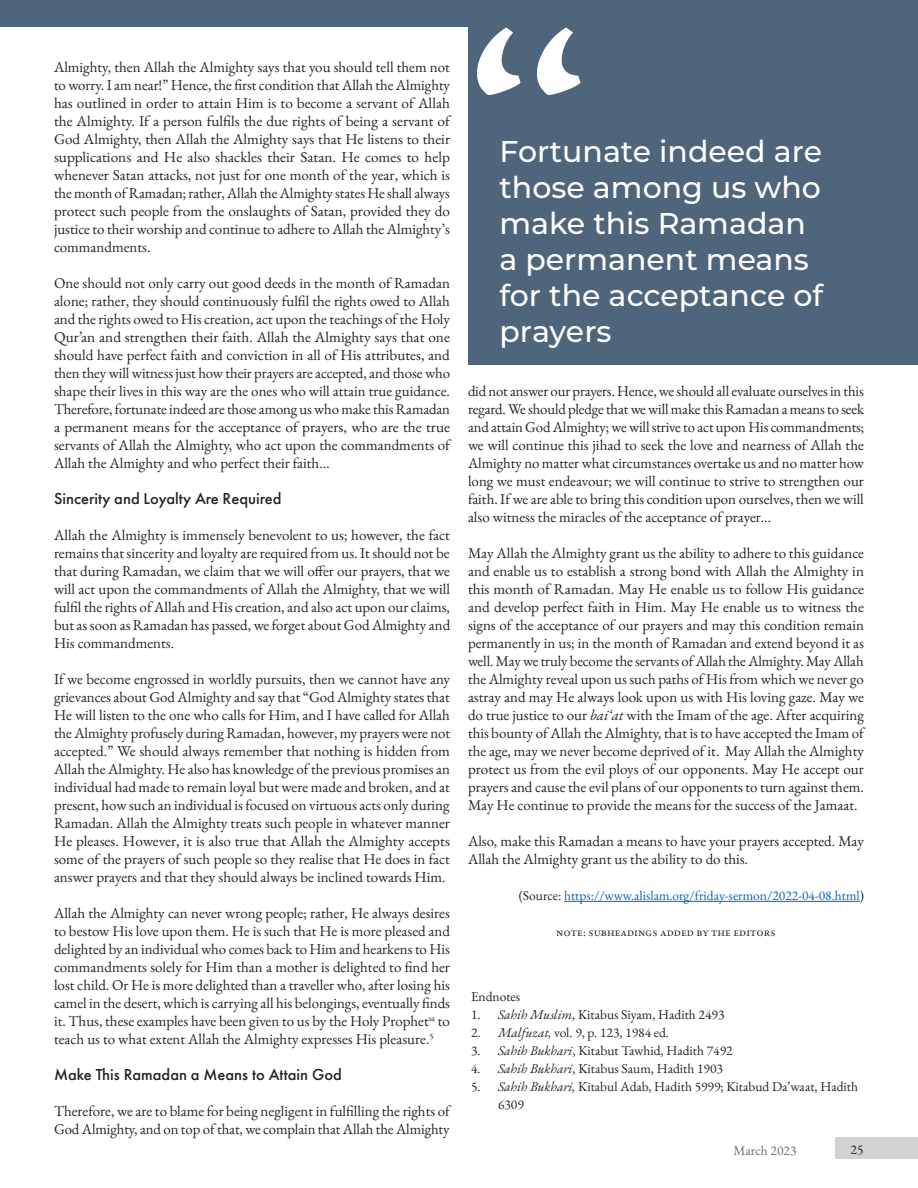
<style>
.page{position:relative;width:918px;height:1188px;background:#fff}
.page>*{position:absolute;margin:0;border:0;box-sizing:border-box;transform-origin:0 0}
.long_quotes{font:500 30px/36px "Montserrat";color:#fff}
.Normal__Web{font:500 16.5px "Futura PT";color:#212529}
.Normal__Web-2{font:15px/18px "EB Garamond";color:#212529;text-align:justify}
.t1{font:13.5px/18px "EB Garamond";color:#212529}
.Normal__Web-3{font:13.5px "EB Garamond";color:#0563c1}
.t2{font:13.5px "EB Garamond";color:#231f20}
.t3{font:13.5px "EB Garamond";color:#6c6d70}
.t4{font:12px "EB Garamond";letter-spacing:.145em;color:#231f20}
.s1{font-style:italic}
.s2{color:#212529}
.s3{font-style:italic;color:#212529}
</style>
<div class="page">
<div style="left:836px;top:1137px;width:82px;height:22px;background:#d1d2d4"></div>
<div style="left:0;top:0;width:918px;height:26px;background:#4f657b"></div>
<hr style="left:564px;top:901px;width:296px;height:1px;background:#0563c1">
<div style="left:468px;top:21px;width:450px;height:344px;background:#4f657b"></div>
<svg style="left:477px;top:27px;width:103px;height:68px"></svg>
<p class="Normal__Web-2" style="left:54px;top:58px;width:398px">Almighty, then Allah the Almighty says that you should tell them not to worry. I am near!” Hence, the first condition that Allah the Almighty has outlined in order to attain Him is to become a servant of Allah the Almighty. If a person fulfils the due rights of being a servant of God Almighty, then Allah the Almighty says that He listens to their supplications and He also shackles their Satan. He comes to help whenever Satan attacks, not just for one month of the year, which is the month of Ramadan; rather, Allah the Almighty states He shall always protect such people from the onslaughts of Satan, provided they do justice to their worship and continue to adhere to Allah the Almighty’s commandments.</p>
<p class="Normal__Web-2" style="left:54px;top:274px;width:398px">One should not only carry out good deeds in the month of Ramadan alone; rather, they should continuously fulfil the rights owed to Allah and the rights owed to His creation, act upon the teachings of the Holy Qur’an and strengthen their faith. Allah the Almighty says that one should have perfect faith and conviction in all of His attributes, and then they will witness just how their prayers are accepted, and those who shape their lives in this way are the ones who will attain true guidance.<br>Therefore, fortunate indeed are those among us who make this Ramadan a permanent means for the acceptance of prayers, who are the true servants of Allah the Almighty, who act upon the commandments of Allah the Almighty and who perfect their faith…</p>
<p class="Normal__Web" style="left:54px;top:489px;width:229px">Sincerity and Loyalty Are Required</p>
<p class="Normal__Web-2" style="left:54px;top:526px;width:398px">Allah the Almighty is immensely benevolent to us; however, the fact remains that sincerity and loyalty are required from us. It should not be that during Ramadan, we claim that we will offer our prayers, that we will act upon the commandments of Allah the Almighty, that we will fulfil the rights of Allah and His creation, and also act upon our claims, but as soon as Ramadan has passed, we forget about God Almighty and His commandments.</p>
<p class="Normal__Web-2" style="left:54px;top:670px;width:398px">If we become engrossed in worldly pursuits, then we cannot have any grievances about God Almighty and say that “God Almighty states that He will listen to the one who calls for Him, and I have called for Allah the Almighty profusely during Ramadan, however, my prayers were not accepted.” We should always remember that nothing is hidden from Allah the Almighty. He also has knowledge of the previous promises an individual had made to remain loyal but were made and broken, and at present, how such an individual is focused on virtuous acts only during Ramadan. Allah the Almighty treats such people in whatever manner He pleases. However, it is also true that Allah the Almighty accepts some of the prayers of such people so they realise that He does in fact answer prayers and that they should always be inclined towards Him.</p>
<p class="Normal__Web-2" style="left:54px;top:904px;width:398px">Allah the Almighty can never wrong people; rather, He always desires to bestow His love upon them. He is such that He is more pleased and delighted by an individual who comes back to Him and hearkens to His commandments solely for Him than a mother is delighted to find her lost child. Or He is more delighted than a traveller who, after losing his camel in the desert, which is carrying all his belongings, eventually finds it. Thus, these examples have been given to us by the Holy Prophet<sup>sa</sup> to teach us to what extent Allah the Almighty expresses His pleasure.<sup>5</sup></p>
<p class="Normal__Web" style="left:54px;top:1065px;width:289px">Make This Ramadan a Means to Attain God</p>
<p class="Normal__Web-2" style="left:54px;top:1102px;width:398px">Therefore, we are to blame for being negligent in fulfilling the rights of<br>God Almighty, and on top of that, we complain that Allah the Almighty</p>
<p class="long_quotes" style="left:500px;top:132px;width:325px">Fortunate indeed are those among us who make this Ramadan a permanent means for the acceptance of prayers</p>
<p class="Normal__Web-2" style="left:468px;top:382px;width:398px">did not answer our prayers. Hence, we should all evaluate ourselves in this regard. We should pledge that we will make this Ramadan a means to seek and attain God Almighty; we will strive to act upon His commandments; we will continue this jihad to seek the love and nearness of Allah the Almighty no matter what circumstances overtake us and no matter how long we must endeavour; we will continue to strive to strengthen our faith. If we are able to bring this condition upon ourselves, then we will also witness the miracles of the acceptance of prayer…</p>
<p class="Normal__Web-2" style="left:468px;top:544px;width:398px">May Allah the Almighty grant us the ability to adhere to this guidance and enable us to establish a strong bond with Allah the Almighty in this month of Ramadan. May He enable us to follow His guidance and develop perfect faith in Him. May He enable us to witness the signs of the acceptance of our prayers and may this condition remain permanently in us; in the month of Ramadan and extend beyond it as well. May we truly become the servants of Allah the Almighty. May Allah the Almighty reveal upon us such paths of His from which we never go astray and may He always look upon us with His loving gaze. May we do true justice to our <span class="s1">bai‘at</span> with the Imam of the age. After acquiring this bounty of Allah the Almighty, that is to have accepted the Imam of the age, may we never become deprived of it. May Allah the Almighty protect us from the evil ploys of our opponents. May He accept our prayers and cause the evil plans of our opponents to turn against them.<br>May He continue to provide the means for the success of the Jamaat.</p>
<p class="Normal__Web-2" style="left:468px;top:832px;width:397px">Also, make this Ramadan a means to have your prayers accepted. May<br>Allah the Almighty grant us the ability to do this.</p>
<p class="Normal__Web-3" style="left:519px;top:887px;width:347px"><span class="s2">(Source:</span> https://www.alislam.org/friday-sermon/2022-04-08.html<span class="s2">)</span></p>
<p class="t4" style="left:556px;top:924px;width:221px">note: subheadings added by the editors</p>
<p class="t2" style="left:471px;top:988px;width:51px">Endnotes</p>
<p class="t2" style="left:471px;top:1006px;width:255px"><span class="s2">1.</span> <span class="s3">Sahih Muslim</span>, Kitabus Siyam, Hadith 2493</p>
<p class="t1" style="left:471px;top:1024px;width:200px">2. <span class="s1">Malfuzat,</span> vol. 9, p. 123, 1984 ed.</p>
<p class="t1" style="left:471px;top:1042px;width:263px">3. <span class="s1">Sahih Bukhari</span>, Kitabut Tawhid, Hadith 7492</p>
<p class="t1" style="left:471px;top:1060px;width:254px">4. <span class="s1">Sahih Bukhari</span>, Kitabus Saum, Hadith 1903</p>
<p class="t1" style="left:498px;top:1078px;width:362px;text-indent:-27px">5. <span class="s1">Sahih Bukhari,</span> Kitabul Adab, Hadith 5999; Kitabud Da’waat, Hadith<br>6309</p>
<p class="t3" style="left:734px;top:1142px;width:64px">March 2023</p>
<p class="t2" style="left:851px;top:1140px;width:14px">25</p>
</div>
